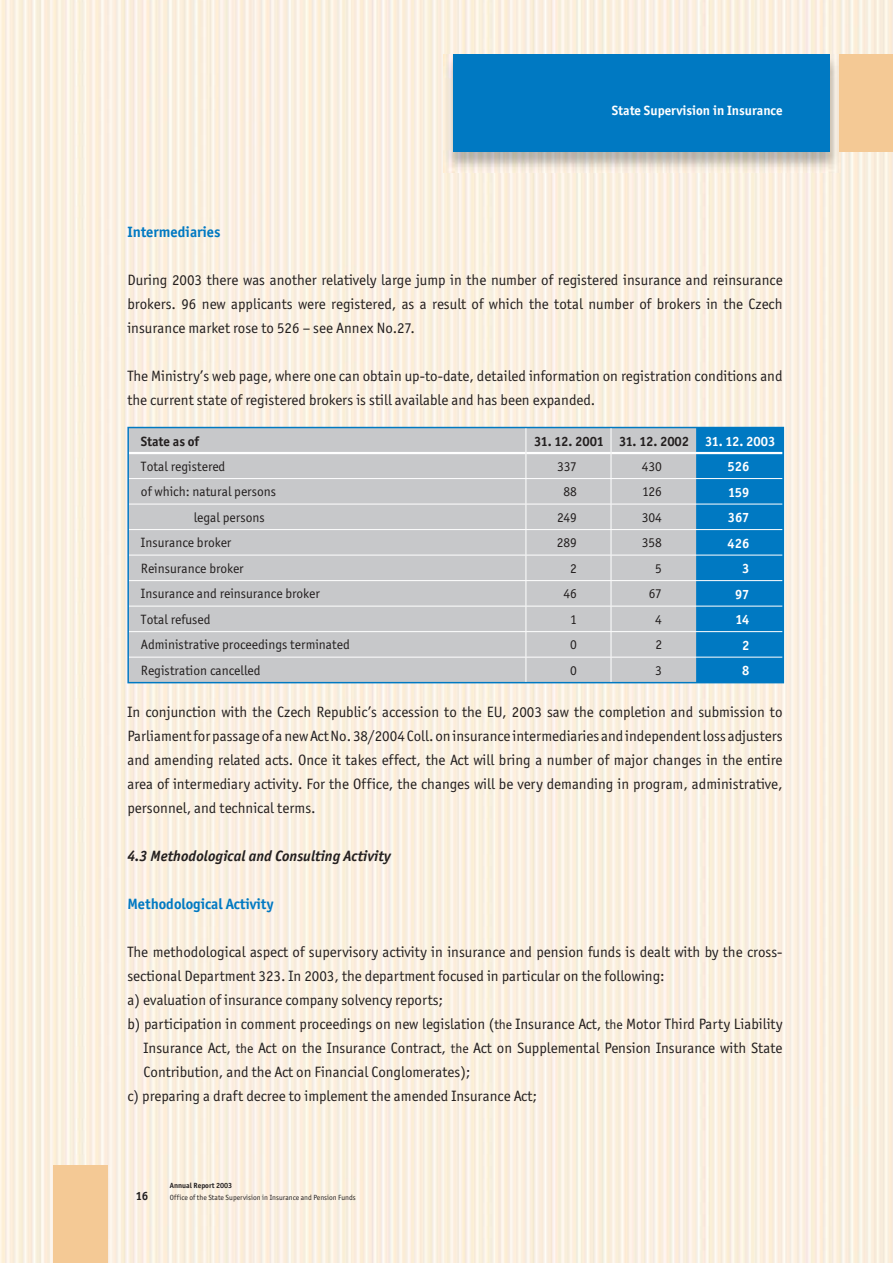
<style>
.page{position:relative;width:893px;height:1263px;background:#fff}
.page>*{position:absolute;margin:0;border:0;box-sizing:border-box;transform-origin:0 0}
.t1{font:15px/24px "Officina San Itc TCE Boo";color:#231f1f;text-align:justify}
.t2{font:italic 700 15px "Officina San Itc TCE";color:#231f1f}
.t3{font:700 15px "Officina San Itc TCE";color:#0079c2}
.t4{font:13.5px "Officina San Itc TCE Boo";color:#231f1f}
.t5{font:700 13.5px "Officina San Itc TCE";color:#fff}
.t6{font:700 13.5px "Officina San Itc TCE";color:#231f1f}
.t7{font:700 12px "Officina San Itc TCE";color:#231f1f}
.t8{font:7.5px "Officina San Itc TCE Boo";color:#231f1f}
.t9{font:700 7.5px "Officina San Itc TCE";color:#231f1f}
.s1{color:#fff}
.s2{font-size:13.5px}
</style>
<div class="page">
<img style="left:0;top:0;width:892px;height:1263px">
<div style="left:54px;top:1165px;width:54px;height:98px;background:#f4c995"></div>
<img style="left:444px;top:55px;width:396px;height:118px">
<div style="left:453px;top:54px;width:377px;height:98px;background:#0079c2"></div>
<div style="left:839px;top:54px;width:53px;height:98px;background:#f4c995"></div>
<div style="left:129px;top:428px;width:567px;height:254px;background:#c7c8ca"></div>
<div style="left:696px;top:428px;width:86px;height:254px;background:#0079c2"></div>
<hr style="left:129px;top:478px;width:653px;height:1px;background:#fff">
<hr style="left:129px;top:504px;width:653px;height:1px;background:#fff">
<hr style="left:129px;top:529px;width:653px;height:1px;background:#fff">
<hr style="left:129px;top:555px;width:653px;height:1px;background:#fff">
<hr style="left:129px;top:580px;width:653px;height:1px;background:#fff">
<hr style="left:129px;top:606px;width:653px;height:1px;background:#fff">
<hr style="left:129px;top:631px;width:653px;height:1px;background:#fff">
<hr style="left:129px;top:657px;width:653px;height:1px;background:#fff">
<hr style="left:129px;top:452px;width:396px;height:2px;background:#fff">
<hr style="left:526px;top:452px;width:84px;height:2px;background:#fff">
<hr style="left:611px;top:452px;width:171px;height:2px;background:#fff">
<hr style="left:127px;top:427px;width:399px;height:1px;background:#0079c2">
<hr style="left:127px;top:428px;width:2px;height:25px;background:#0079c2">
<hr style="left:526px;top:427px;width:258px;height:1px;background:#0079c2">
<hr style="left:782px;top:428px;width:2px;height:25px;background:#0079c2">
<hr style="left:127px;top:453px;width:2px;height:26px;background:#0079c2">
<hr style="left:782px;top:453px;width:2px;height:26px;background:#0079c2">
<hr style="left:127px;top:479px;width:2px;height:25px;background:#0079c2">
<hr style="left:782px;top:479px;width:2px;height:25px;background:#0079c2">
<hr style="left:127px;top:504px;width:2px;height:26px;background:#0079c2">
<hr style="left:782px;top:504px;width:2px;height:26px;background:#0079c2">
<hr style="left:127px;top:530px;width:2px;height:25px;background:#0079c2">
<hr style="left:782px;top:530px;width:2px;height:25px;background:#0079c2">
<hr style="left:127px;top:555px;width:2px;height:26px;background:#0079c2">
<hr style="left:782px;top:555px;width:2px;height:26px;background:#0079c2">
<hr style="left:127px;top:581px;width:2px;height:25px;background:#0079c2">
<hr style="left:782px;top:581px;width:2px;height:25px;background:#0079c2">
<hr style="left:127px;top:606px;width:2px;height:26px;background:#0079c2">
<hr style="left:782px;top:606px;width:2px;height:26px;background:#0079c2">
<hr style="left:127px;top:632px;width:2px;height:25px;background:#0079c2">
<hr style="left:782px;top:632px;width:2px;height:25px;background:#0079c2">
<hr style="left:127px;top:657px;width:2px;height:25px;background:#0079c2">
<hr style="left:782px;top:657px;width:2px;height:25px;background:#0079c2">
<hr style="left:127px;top:682px;width:657px;height:1px;background:#0079c2">
<svg style="left:610px;top:428px;width:1px;height:254px"></svg>
<svg style="left:525px;top:428px;width:1px;height:254px"></svg>
<p class="t5" style="left:612px;top:105px;width:172px">State Supervision in Insurance</p>
<p class="t3" style="left:127px;top:226px;width:95px">Intermediaries</p>
<p class="t1" style="left:127px;top:269px;width:656px">During 2003 there was another relatively large jump in the number of registered insurance and reinsurance brokers. 96 new applicants were registered, as a result of which the total number of brokers in the Czech insurance market rose to 526 – see Annex No.27.</p>
<p class="t1" style="left:127px;top:365px;width:656px">The Ministry’s web page, where one can obtain up-to-date, detailed information on registration conditions and the current state of registered brokers is still available and has been expanded.</p>
<p class="t6" style="left:141px;top:436px;width:60px">State as of</p>
<p class="t6" style="left:534px;top:436px;width:243px">31. 12. 2001 31. 12. 2002 <span class="s1">31. 12. 2003</span></p>
<p class="t4" style="left:141px;top:461px;width:86px">Total registered</p>
<p class="t4" style="left:557px;top:461px;width:21px">337</p>
<p class="t4" style="left:641px;top:461px;width:22px">430</p>
<p class="t5" style="left:727px;top:461px;width:23px">526</p>
<p class="t4" style="left:141px;top:487px;width:137px">of which: natural persons</p>
<p class="t4" style="left:563px;top:487px;width:15px">88</p>
<p class="t4" style="left:642px;top:487px;width:21px">126</p>
<p class="t5" style="left:728px;top:487px;width:23px">159</p>
<p class="t4" style="left:194px;top:512px;width:72px">legal persons</p>
<p class="t4" style="left:557px;top:512px;width:21px">249</p>
<p class="t4" style="left:641px;top:512px;width:22px">304</p>
<p class="t5" style="left:728px;top:512px;width:23px">367</p>
<p class="t4" style="left:141px;top:538px;width:92px">Insurance broker</p>
<p class="t4" style="left:556px;top:538px;width:22px">289</p>
<p class="t4" style="left:641px;top:538px;width:22px">358</p>
<p class="t5" style="left:727px;top:538px;width:23px">426</p>
<p class="t4" style="left:141px;top:563px;width:104px">Reinsurance broker</p>
<p class="t4" style="left:570px;top:563px;width:8px">2</p>
<p class="t4" style="left:655px;top:563px;width:8px">5</p>
<p class="t5" style="left:742px;top:563px;width:9px">3</p>
<p class="t4" style="left:141px;top:589px;width:180px">Insurance and reinsurance broker</p>
<p class="t4" style="left:563px;top:589px;width:15px">46</p>
<p class="t4" style="left:648px;top:589px;width:15px">67</p>
<p class="t5" style="left:735px;top:589px;width:16px">97</p>
<p class="t4" style="left:141px;top:614px;width:71px">Total refused</p>
<p class="t4" style="left:570px;top:614px;width:8px">1</p>
<p class="t4" style="left:655px;top:614px;width:8px">4</p>
<p class="t5" style="left:735px;top:614px;width:15px">14</p>
<p class="t4" style="left:141px;top:640px;width:210px">Administrative proceedings terminated</p>
<p class="t4" style="left:570px;top:640px;width:8px">0</p>
<p class="t4" style="left:655px;top:640px;width:8px">2</p>
<p class="t5" style="left:742px;top:640px;width:9px">2</p>
<p class="t4" style="left:141px;top:665px;width:121px">Registration cancelled</p>
<p class="t4" style="left:570px;top:665px;width:8px">0</p>
<p class="t4" style="left:655px;top:665px;width:8px">3</p>
<p class="t5" style="left:742px;top:665px;width:9px">8</p>
<p class="t1" style="left:127px;top:701px;width:656px">In conjunction with the Czech Republic’s accession to the EU, 2003 saw the completion and submission to Parliament for passage of a new Act No. 38/2004 Coll. on insurance intermediaries and independent loss adjusters and amending related acts. Once it takes effect, the Act will bring a number of major changes in the entire area of intermediary activity. For the Office, the changes will be very demanding in program, administrative, personnel, and technical terms.</p>
<p class="t2" style="left:127px;top:850px;width:265px">4.3 Methodological and Consulting Activity</p>
<p class="t3" style="left:127px;top:898px;width:148px">Methodological Activity</p>
<p class="t1" style="left:127px;top:941px;width:656px">The methodological aspect of supervisory activity in insurance and pension funds is dealt with by the cross-</p>
<p class="t1" style="left:127px;top:965px;width:538px">sectional Department 323. In 2003, the department focused in particular on the following:</p>
<p class="t1" style="left:127px;top:989px;width:317px">a) evaluation of insurance company solvency reports;</p>
<p class="t1" style="left:127px;top:1013px;width:656px">b) participation in comment proceedings on new legislation (<span class="s2">the</span> Insurance Act, <span class="s2">the</span> Motor Third Party Liability</p>
<p class="t1" style="left:143px;top:1037px;width:640px">Insurance Act, <span class="s2">the</span> Act on the Insurance Contract, <span class="s2">the</span> Act on Supplemental Pension Insurance with State</p>
<p class="t1" style="left:143px;top:1061px;width:328px">Contribution, and the Act on Financial Conglomerates);</p>
<p class="t1" style="left:127px;top:1085px;width:411px">c) preparing a draft decree to implement the amended Insurance Act;</p>
<p class="t7" style="left:136px;top:1191px;width:14px">16</p>
<p class="t9" style="left:170px;top:1183px;width:64px">Annual Report 2003</p>
<p class="t8" style="left:170px;top:1195px;width:187px">Office of the State Supervision in Insurance and Pension Funds</p>
</div>
